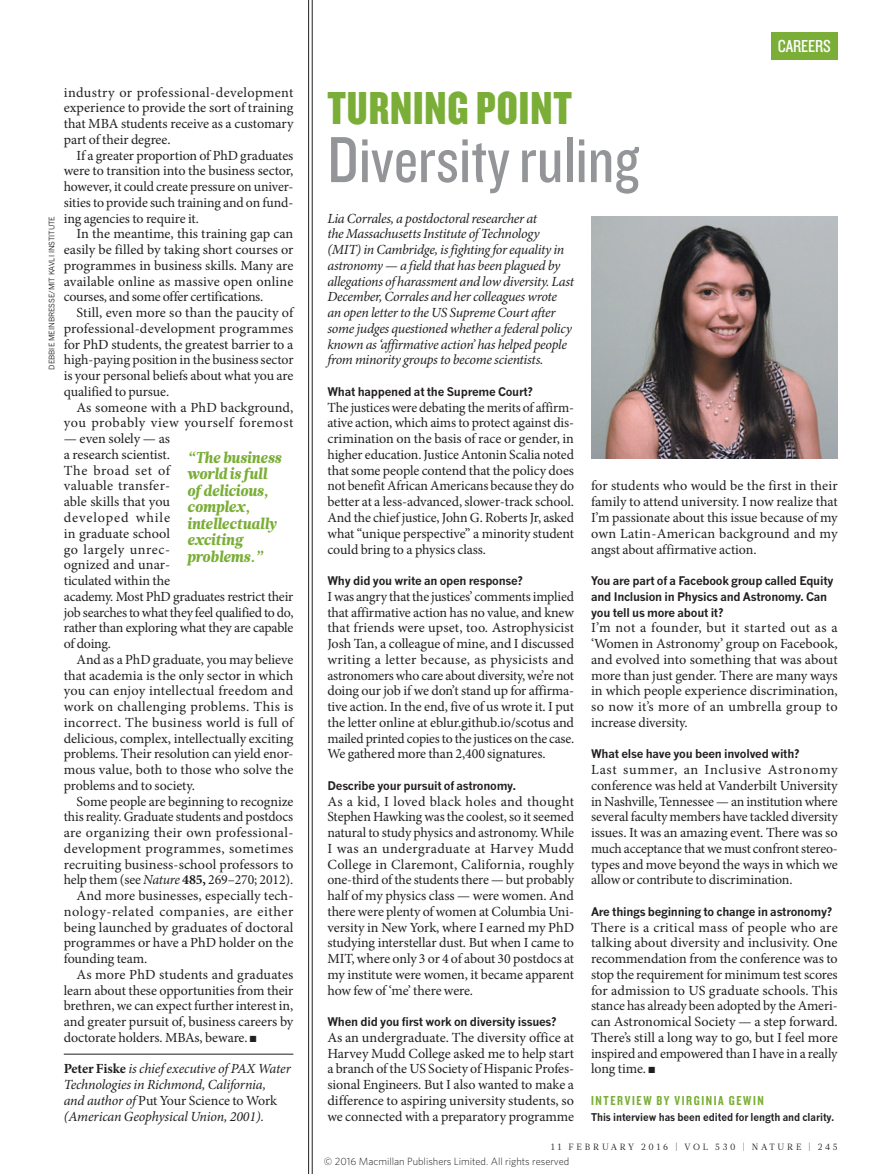
<style>
.page{position:relative;width:893px;height:1174px;background:#fff}
.page>*{position:absolute;margin:0;border:0;box-sizing:border-box;transform-origin:0 0}
.TURNING_POINT_NAME{font:67.5px "Knockout 29 Junior Ltweight";color:#939598}
.TURNING_POINT__STRAP{font:48px "Knockout 69 Full Liteweight";letter-spacing:.02em;color:#7aae36}
.t1{font:18px "Knockout 29 Junior Ltweight";letter-spacing:-.005em;color:#fff}
.PULL_QUOTE{font:italic 900 15.75px/16.5px "Glosa Math";letter-spacing:-.015em;color:#7aae36;scale:.95 1}
.BODY_1ST_PARA{font:13.95px/15.8px "Minion Pro";letter-spacing:-.01em;color:#231f20;text-align:justify}
.BODY_INDENT{font:13.95px/15.8px "Minion Pro";letter-spacing:-.005em;color:#231f20;text-align:justify}
.TURNING_POINT_INTRO{font:italic 13.95px/15.8px "Minion Pro";letter-spacing:-.02em;color:#231f20}
.AUTHOR_DETAILS{font:italic 13.95px/15.8px "Minion Pro";letter-spacing:-.015em;color:#231f20}
.BODY_INDENT-2{font:13.95px/15.8px "Minion Pro";letter-spacing:.025em;color:#231f20;text-align:right}
.TURNING_POINT_BYLINE{font:13.5px "Knockout 49 Liteweight";letter-spacing:.12em;color:#7aae36}
.TURNING_POINT_QUESTI{font:700 11.7px/15.8px "News Gothic MTOT";letter-spacing:-.02em;color:#231f20}
.t2{font:300 10.5px "Whitney";color:#231f20}
.Q_A_DISCLAIMER{font:700 10.5px "News Gothic MTOT";letter-spacing:-.005em;color:#231f20;scale:.95 1}
.t3{font:9px "Glosa Math";letter-spacing:.3em;color:#231f20}
.PIC_CREDIT{font:7.5px "News Gothic MTOT";color:#231f20}
.s1{font-style:italic}
.s2{font-weight:700}
.s3{font-weight:700;font-style:normal}
.s4{font-style:normal}
</style>
<div class="page">
<hr style="left:64px;top:1053px;width:229px;height:1px;background:#231f20">
<hr style="left:312px;top:0;width:1px;height:1174px;background:#231f20">
<hr style="left:308px;top:0;width:1px;height:1174px;background:#231f20">
<img style="left:591px;top:216px;width:247px;height:243px">
<div style="left:771px;top:32px;width:67px;height:27px;background:#7aae36"></div>
<p class="PIC_CREDIT" style="left:47px;top:370px;width:155px;rotate:-90deg">DEBBIE MEINBRESSE/MIT KAVLI INSTITUTE</p>
<p class="BODY_INDENT" style="left:64px;top:84px;width:231px">industry or professional-development experience to provide the sort of training that MBA students receive as a customary part of their degree.</p>
<p class="BODY_INDENT" style="left:64px;top:147px;width:231px;text-indent:13px">If a greater proportion of PhD graduates were to transition into the business sector, however, it could create pressure on univer&shy;sities to provide such training and on fund&shy;ing agencies to require it.</p>
<p class="BODY_INDENT" style="left:64px;top:226px;width:231px;text-indent:13px">In the meantime, this training gap can easily be filled by taking short courses or programmes in business skills. Many are available online as massive open online courses, and some offer certifications.</p>
<p class="BODY_INDENT" style="left:64px;top:305px;width:231px;text-indent:13px">Still, even more so than the paucity of professional-development programmes for PhD students, the greatest barrier to a high-paying position in the business sector is your personal beliefs about what you are qualified to pursue.</p>
<p class="BODY_INDENT-2" style="left:64px;top:399px;width:231px">As someone with a PhD background, you probably view yourself foremost</p>
<p class="BODY_INDENT" style="left:64px;top:431px;width:231px;text-align:left">— even solely — as<br>a research scientist.<br>The broad set of<br>valuable transfer-<br>able skills that you<br>developed while<br>in graduate school<br>go largely unrec-<br>ognized and unar-<br>ticulated within the<br>academy. Most PhD graduates restrict their job searches to what they feel qualified to do, rather than exploring what they are capable of doing.</p>
<p class="BODY_INDENT" style="left:64px;top:651px;width:231px;text-indent:13px">And as a PhD graduate, you may believe that academia is the only sector in which you can enjoy intellectual freedom and work on challenging problems. This is incorrect. The business world is full of delicious, complex, intellectually exciting problems. Their resolution can yield enor&shy;mous value, both to those who solve the problems and to society.</p>
<p class="BODY_INDENT" style="left:64px;top:793px;width:231px;text-indent:13px">Some people are beginning to recognize this reality. Graduate students and postdocs are organizing their own professional&shy;development programmes, sometimes recruiting business-school professors to help them (see <span class="s1">Nature</span> <span class="s2">485,</span> 269–270; 2012).</p>
<p class="BODY_INDENT" style="left:64px;top:888px;width:231px;text-indent:13px">And more businesses, especially tech&shy;nology-related companies, are either being launched by graduates of doctoral programmes or have a PhD holder on the founding team.</p>
<p class="BODY_INDENT" style="left:64px;top:966px;width:231px;text-indent:13px">As more PhD students and graduates learn about these opportunities from their brethren, we can expect further interest in, and greater pursuit of, business careers by doctorate holders. MBAs, beware. ■</p>
<p class="AUTHOR_DETAILS" style="left:64px;top:1061px;width:228px"><span class="s3">Peter Fiske</span> is chief executive of PAX Water Technologies in Richmond, California,<br>and author of <span class="s4">Put Your Science to Work </span>(American Geophysical Union, 2001).</p>
<p class="PULL_QUOTE" style="left:187px;top:449px;width:101px">“The business world is full of delicious, complex, intellectually exciting problems.”</p>
<p class="t1" style="left:778px;top:34px;width:55px">CAREERS</p>
<p class="TURNING_POINT__STRAP" style="left:327px;top:78px;width:246px">TURNING POINT</p>
<p class="TURNING_POINT_NAME" style="left:327px;top:116px;width:313px">Diversity ruling</p>
<p class="TURNING_POINT_INTRO" style="left:327px;top:211px;width:248px">Lia Corrales, a postdoctoral researcher at<br>the Massachusetts Institute of Technology (MIT) in Cambridge, is fighting for equality in astronomy — a field that has been plagued by allegations of harassment and low diversity. Last December, Corrales and her colleagues wrote an open letter to the US Supreme Court after some judges questioned whether a federal policy known as ‘affirmative action’ has helped people from minority groups to become scientists.</p>
<p class="TURNING_POINT_QUESTI" style="left:327px;top:384px;width:207px">What happened at the Supreme Court?</p>
<p class="BODY_1ST_PARA" style="left:327px;top:399px;width:248px">The justices were debating the merits of affirm&shy;ative action, which aims to protect against dis&shy;crimination on the basis of race or gender, in higher education. Justice Antonin Scalia noted that some people contend that the policy does not benefit African Americans because they do better at a less-advanced, slower-track school.<br>And the chief justice, John G. Roberts Jr, asked what “unique perspective” a minority student could bring to a physics class.</p>
<p class="TURNING_POINT_QUESTI" style="left:327px;top:573px;width:197px">Why did you write an open response?</p>
<p class="BODY_1ST_PARA" style="left:327px;top:588px;width:248px">I was angry that the justices’ comments implied that affirmative action has no value, and knew that friends were upset, too. Astrophysicist Josh Tan, a colleague of mine, and I discussed writing a letter because, as physicists and astronomers who care about diversity, we’re not doing our job if we don’t stand up for affirma&shy;tive action. In the end, five of us wrote it. I put the letter online at eblur.github.io/scotus and mailed printed copies to the justices on the case.<br>We gathered more than 2,400 signatures.</p>
<p class="TURNING_POINT_QUESTI" style="left:327px;top:777px;width:190px">Describe your pursuit of astronomy.</p>
<p class="BODY_1ST_PARA" style="left:327px;top:793px;width:248px">As a kid, I loved black holes and thought Stephen Hawking was the coolest, so it seemed natural to study physics and astronomy. While I was an undergraduate at Harvey Mudd College in Claremont, California, roughly one-third of the students there — but probably half of my physics class — were women. And there were plenty of women at Columbia Uni&shy;versity in New York, where I earned my PhD studying interstellar dust. But when I came to MIT, where only 3 or 4 of about 30 postdocs at my institute were women, it became apparent how few of ‘me’ there were.</p>
<p class="TURNING_POINT_QUESTI" style="left:327px;top:1014px;width:231px">When did you first work on diversity issues?</p>
<p class="BODY_1ST_PARA" style="left:327px;top:1029px;width:248px">As an undergraduate. The diversity office at Harvey Mudd College asked me to help start a branch of the US Society of Hispanic Profes&shy;sional Engineers. But I also wanted to make a difference to aspiring university students, so we connected with a preparatory programme</p>
<p class="BODY_1ST_PARA" style="left:591px;top:478px;width:248px">for students who would be the first in their family to attend university. I now realize that I’m passionate about this issue because of my own Latin-American background and my angst about affirmative action.</p>
<p class="TURNING_POINT_QUESTI" style="left:591px;top:573px;width:244px">You are part of a Facebook group called Equity and Inclusion in Physics and Astronomy. Can you tell us more about it?</p>
<p class="BODY_1ST_PARA" style="left:591px;top:620px;width:248px">I’m not a founder, but it started out as a ‘Women in Astronomy’ group on Facebook, and evolved into something that was about more than just gender. There are many ways in which people experience discrimination, so now it’s more of an umbrella group to increase diversity.</p>
<p class="TURNING_POINT_QUESTI" style="left:591px;top:746px;width:210px">What else have you been involved with?</p>
<p class="BODY_1ST_PARA" style="left:591px;top:762px;width:248px">Last summer, an Inclusive Astronomy conference was held at Vanderbilt University in Nashville, Tennessee — an institution where several faculty members have tackled diversity issues. It was an amazing event. There was so much acceptance that we must confront stereo&shy;types and move beyond the ways in which we allow or contribute to discrimination.</p>
<p class="TURNING_POINT_QUESTI" style="left:591px;top:903px;width:243px">Are things beginning to change in astronomy?</p>
<p class="BODY_1ST_PARA" style="left:591px;top:919px;width:248px">There is a critical mass of people who are talking about diversity and inclusivity. One recommendation from the conference was to stop the requirement for minimum test scores for admission to US graduate schools. This stance has already been adopted by the Ameri&shy;can Astronomical Society — a step forward.<br>There’s still a long way to go, but I feel more inspired and empowered than I have in a really long time. ■</p>
<p class="TURNING_POINT_BYLINE" style="left:591px;top:1091px;width:174px">INTERVIEW BY VIRGINIA GEWIN</p>
<p class="Q_A_DISCLAIMER" style="left:591px;top:1110px;width:257px">This interview has been edited for length and clarity.</p>
<p class="t3" style="left:551px;top:1141px;width:288px">11 FEBRUARY 2016 | VOL 530 | NATURE | 245</p>
<p class="t2" style="left:324px;top:1154px;width:247px">© 2016 Macmillan Publishers Limited. All rights reserved</p>
</div>
